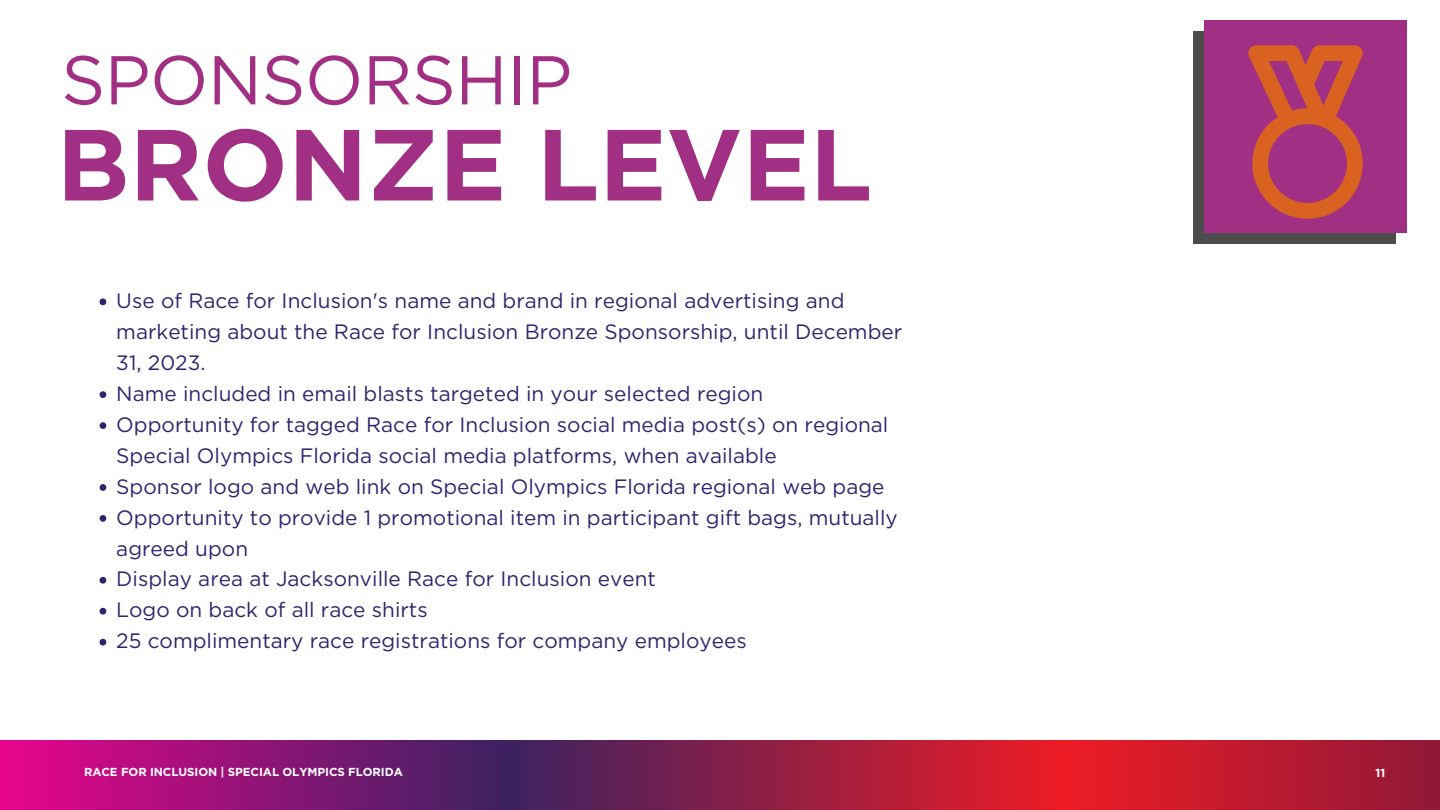
<style>
.page{position:relative;width:1440px;height:810px;background:#fff}
.page>*{position:absolute;margin:0;border:0;box-sizing:border-box;transform-origin:0 0}
.t1{font:700 100.8px "Gotham";color:#a13085}
.t2{font:68.85px "Gotham";letter-spacing:-.01em;color:#a13085}
.t3{font:20.77px/30.9px "Gotham";color:#2e266d}
.t4{font:700 11.62px "Gotham";letter-spacing:-.005em;color:#fff}
</style>
<div class="page">
<svg style="left:100px;top:298px;width:6px;height:7px"></svg>
<svg style="left:100px;top:391px;width:6px;height:7px"></svg>
<svg style="left:100px;top:422px;width:6px;height:7px"></svg>
<svg style="left:100px;top:484px;width:6px;height:7px"></svg>
<svg style="left:100px;top:515px;width:6px;height:7px"></svg>
<svg style="left:100px;top:577px;width:6px;height:7px"></svg>
<svg style="left:100px;top:608px;width:6px;height:7px"></svg>
<svg style="left:100px;top:639px;width:6px;height:7px"></svg>
<svg style="left:0;top:740px;width:1440px;height:70px;background:#9e194f"></svg>
<div style="left:1193px;top:31px;width:202px;height:213px;background:#4c4c4c"></div>
<div style="left:1204px;top:20px;width:202px;height:213px;background:#a13085"></div>
<svg style="left:1248px;top:45px;width:115px;height:174px"></svg>
<h2 class="t2" style="left:61px;top:38px;width:513px">SPONSORSHIP</h2>
<h1 class="t1" style="left:57px;top:104px;width:817px">BRONZE LEVEL</h1>
<p class="t3" style="left:116px;top:285px;width:787px">Use of Race for Inclusion's name and brand in regional advertising and marketing about the Race for Inclusion Bronze Sponsorship, until December 31, 2023.<br>Name included in email blasts targeted in your selected region<br>Opportunity for tagged Race for Inclusion social media post(s) on regional Special Olympics Florida social media platforms, when available<br>Sponsor logo and web link on Special Olympics Florida regional web page Opportunity to provide 1 promotional item in participant gift bags, mutually agreed upon<br>Display area at Jacksonville Race for Inclusion event<br>Logo on back of all race shirts<br>25 complimentary race registrations for company employees</p>
<p class="t4" style="left:84px;top:765px;width:320px">RACE FOR INCLUSION | SPECIAL OLYMPICS FLORIDA</p>
<p class="t4" style="left:1376px;top:765px;width:11px">11</p>
</div>
